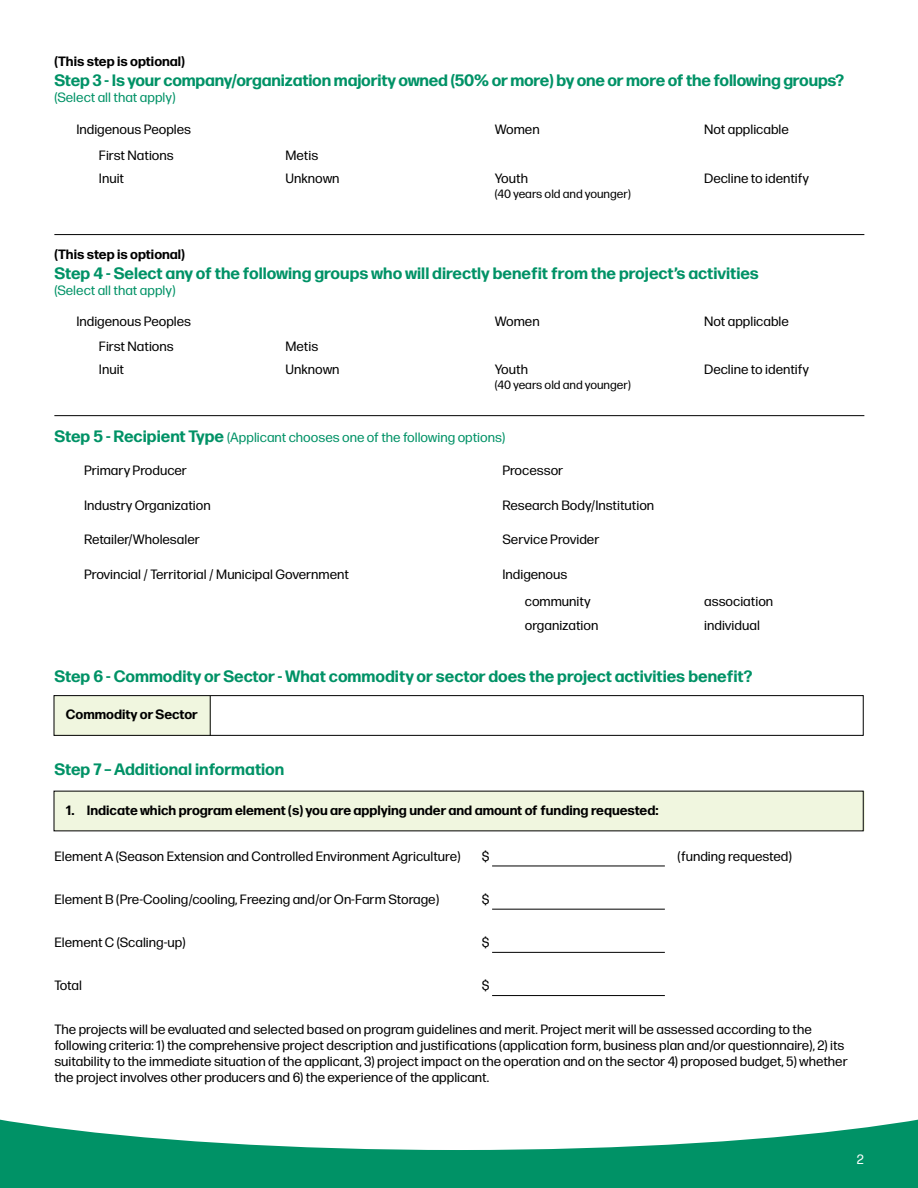
<style>
.page{position:relative;width:918px;height:1188px;background:#fff}
.page>*{position:absolute;margin:0;border:0;box-sizing:border-box;transform-origin:0 0}
.t1{font:700 16.5px "Forma DJR Micro";color:#009266}
.t2{font:13.5px/16.2px "Forma DJR Micro";color:#000}
.t3{font:700 13.5px "Forma DJR Micro";color:#000}
.t4{font:13.5px "Forma DJR Micro";color:#009266}
.t5{font:13.5px "Forma DJR Micro";color:#fff}
.t6{font:12px "Forma DJR Micro";color:#000}
.s1{font-weight:700;font-size:16.5px}
</style>
<div class="page">
<div style="left:0;top:1090px;width:918px;height:98px;background:#009266"></div>
<svg style="left:0;top:1090px;width:918px;height:60px;background:#d7eee7"></svg>
<hr style="left:492px;top:866px;width:173px;height:1px;background:#000">
<hr style="left:492px;top:909px;width:173px;height:1px;background:#000">
<hr style="left:492px;top:952px;width:173px;height:1px;background:#000">
<hr style="left:492px;top:995px;width:173px;height:1px;background:#000">
<div style="left:54px;top:696px;width:156px;height:39px;background:#f0f6df"></div>
<div style="left:54px;top:791px;width:810px;height:40px;background:#f0f6df"></div>
<hr style="left:210px;top:696px;width:1px;height:40px;background:#000">
<hr style="left:54px;top:234px;width:810px;height:1px;background:#000">
<hr style="left:54px;top:415px;width:810px;height:1px;background:#000">
<div style="left:54px;top:695px;width:810px;height:41px;border:1px solid #000"></div>
<p class="t3" style="left:54px;top:51px;width:132px">(This step is optional)</p>
<p class="t1" style="left:54px;top:68px;width:791px">Step 3 - Is your company/organization majority owned (50% or more) by one or more of the following groups?</p>
<p class="t4" style="left:54px;top:88px;width:123px">(Select all that apply)</p>
<p class="t2" style="left:76px;top:121px;width:116px">Indigenous Peoples</p>
<p class="t2" style="left:495px;top:121px;width:46px">Women</p>
<p class="t2" style="left:704px;top:121px;width:86px">Not applicable</p>
<p class="t2" style="left:99px;top:146px;width:76px">First Nations</p>
<p class="t2" style="left:286px;top:146px;width:34px">Metis</p>
<p class="t2" style="left:99px;top:169px;width:27px">Inuit</p>
<p class="t2" style="left:286px;top:169px;width:56px">Unknown</p>
<p class="t2" style="left:495px;top:169px;width:35px">Youth</p>
<p class="t6" style="left:495px;top:185px;width:138px">(40 years old and younger)</p>
<p class="t2" style="left:704px;top:169px;width:106px">Decline to identify</p>
<p class="t3" style="left:54px;top:244px;width:132px">(This step is optional)</p>
<p class="t1" style="left:54px;top:261px;width:706px">Step 4 - Select any of the following groups who will directly benefit from the project’s activities</p>
<p class="t4" style="left:54px;top:281px;width:123px">(Select all that apply)</p>
<p class="t2" style="left:76px;top:312px;width:116px">Indigenous Peoples</p>
<p class="t2" style="left:495px;top:312px;width:46px">Women</p>
<p class="t2" style="left:99px;top:338px;width:76px">First Nations</p>
<p class="t2" style="left:286px;top:338px;width:34px">Metis</p>
<p class="t2" style="left:99px;top:361px;width:27px">Inuit</p>
<p class="t2" style="left:286px;top:361px;width:56px">Unknown</p>
<p class="t2" style="left:495px;top:361px;width:35px">Youth</p>
<p class="t6" style="left:495px;top:376px;width:138px">(40 years old and younger)</p>
<p class="t4" style="left:54px;top:427px;width:453px"><span class="s1">Step 5 - Recipient Type</span> (Applicant chooses one of the following options)</p>
<p class="t2" style="left:84px;top:462px;width:104px">Primary Producer</p>
<p class="t2" style="left:84px;top:496px;width:128px">Industry Organization</p>
<p class="t2" style="left:84px;top:531px;width:117px">Retailer/Wholesaler</p>
<p class="t2" style="left:84px;top:565px;width:266px">Provincial / Territorial / Municipal Government</p>
<p class="t2" style="left:502px;top:462px;width:62px">Processor</p>
<p class="t2" style="left:502px;top:496px;width:153px">Research Body/Institution</p>
<p class="t2" style="left:502px;top:531px;width:99px">Service Provider</p>
<p class="t2" style="left:525px;top:559px;width:67px;line-height:27.6px;text-indent:-22px">Indigenous community</p>
<p class="t2" style="left:525px;top:616px;width:75px">organization</p>
<p class="t2" style="left:704px;top:312px;width:86px">Not applicable</p>
<p class="t2" style="left:704px;top:361px;width:106px">Decline to identify</p>
<p class="t2" style="left:704px;top:589px;width:71px;line-height:23.7px">association individual</p>
<p class="t1" style="left:54px;top:664px;width:700px">Step 6 - Commodity or Sector - What commodity or sector does the project activities benefit?</p>
<p class="t3" style="left:66px;top:704px;width:134px">Commodity or Sector</p>
<p class="t1" style="left:54px;top:756px;width:232px">Step 7 – Additional information</p>
<p class="t3" style="left:66px;top:800px;width:594px">1. Indicate which program element (s) you are applying under and amount of funding requested:</p>
<p class="t2" style="left:54px;top:847px;width:408px">Element A (Season Extension and Controlled Environment Agriculture)</p>
<p class="t2" style="left:482px;top:847px;width:9px">$</p>
<p class="t2" style="left:678px;top:847px;width:116px">(funding requested)</p>
<p class="t2" style="left:54px;top:890px;width:386px">Element B (Pre-Cooling/cooling, Freezing and/or On-Farm Storage)</p>
<p class="t2" style="left:482px;top:890px;width:9px">$</p>
<p class="t2" style="left:54px;top:933px;width:133px">Element C (Scaling-up)</p>
<p class="t2" style="left:482px;top:933px;width:9px">$</p>
<p class="t2" style="left:54px;top:977px;width:29px">Total</p>
<p class="t2" style="left:482px;top:977px;width:9px">$</p>
<p class="t2" style="left:54px;top:1020px;width:795px">The projects will be evaluated and selected based on program guidelines and merit. Project merit will be assessed according to the following criteria: 1) the comprehensive project description and justifications (application form, business plan and/or questionnaire), 2) its suitability to the immediate situation of the applicant, 3) project impact on the operation and on the sector 4) proposed budget, 5) whether the project involves other producers and 6) the experience of the applicant.</p>
<p class="t5" style="left:857px;top:1149px;width:9px">2</p>
</div>
